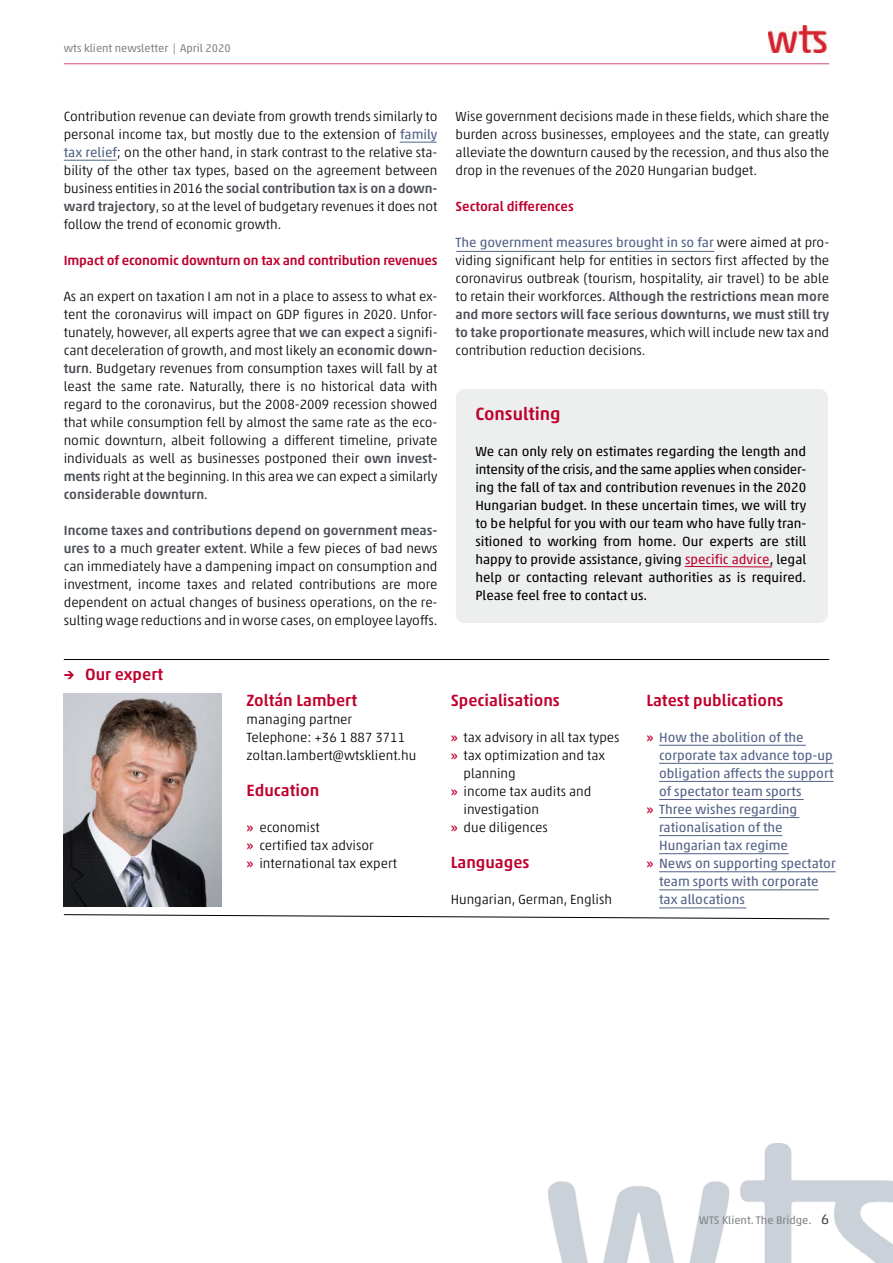
<style>
.page{position:relative;width:893px;height:1263px;background:#fff}
.page>*{position:absolute;margin:0;border:0;box-sizing:border-box;transform-origin:0 0}
.t1{font:500 18px "Akko Rounded Pro";color:#bf002d}
.t2{font:500 16.5px "Akko Pro";color:#bf002d}
.t3{font:300 13.5px/18px "Akko Pro";color:#000;text-align:justify}
.t4{font:13.5px/18px "Akko Pro";color:#000;text-align:justify}
.t5{font:13.5px "Akko Pro";color:#526185}
.t6{font:500 13.5px "Akko Pro";letter-spacing:-.01em;color:#bf002d}
.t7{font:11.25px "Akko Pro";color:#83858a}
.s1{font-weight:400;color:#526185}
.s2{font-weight:500;color:#4e5157}
.s3{color:#bf002d}
.s4{font-weight:500;color:#bf002d}
.s5{font-size:14.25px;color:#4e5157}
</style>
<div class="page">
<hr style="left:64px;top:64px;width:765px;height:1px;background:#d24d6c">
<img style="left:769px;top:26px;width:59px;height:27px">
<img style="left:549px;top:1144px;width:344px;height:119px">
<hr style="left:400px;top:142px;width:37px;height:1px;background:#526185">
<hr style="left:64px;top:160px;width:53px;height:1px;background:#526185">
<hr style="left:456px;top:251px;width:258px;height:1px;background:#526185">
<div style="left:456px;top:389px;width:372px;height:234px;background:#edeeee;border-radius:9px"></div>
<svg style="left:684px;top:566px;width:88px;height:2px"></svg>
<hr style="left:64px;top:659px;width:765px;height:1px;background:#000">
<svg style="left:63px;top:914px;width:767px;height:5px"></svg>
<img style="left:64px;top:693px;width:157px;height:213px">
<hr style="left:659px;top:745px;width:147px;height:1px;background:#526185">
<hr style="left:659px;top:763px;width:174px;height:1px;background:#526185">
<hr style="left:659px;top:781px;width:174px;height:1px;background:#526185">
<hr style="left:659px;top:799px;width:145px;height:1px;background:#526185">
<hr style="left:659px;top:817px;width:140px;height:1px;background:#526185">
<hr style="left:659px;top:835px;width:123px;height:1px;background:#526185">
<hr style="left:659px;top:871px;width:177px;height:1px;background:#526185">
<hr style="left:659px;top:889px;width:160px;height:1px;background:#526185">
<hr style="left:659px;top:907px;width:87px;height:1px;background:#526185">
<hr style="left:659px;top:853px;width:130px;height:1px;background:#526185">
<p class="t7" style="left:64px;top:45px;width:169px">wts klient newsletter | April 2020</p>
<p class="t3" style="left:64px;top:109px;width:375px">Contribution revenue can deviate from growth trends similarly to personal income tax, but mostly due to the extension of <span class="s1">family tax relief</span>; on the other hand, in stark contrast to the relative sta&shy;bility of the other tax types, based on the agreement between business entities in 2016 the <span class="s2">social contribution tax is on a down&shy;ward trajectory</span>, so at the level of budgetary revenues it does not follow the trend of economic growth.</p>
<p class="t6" style="left:64px;top:256px;width:375px">Impact of economic downturn on tax and contribution revenues</p>
<p class="t3" style="left:64px;top:289px;width:375px">As an expert on taxation I am not in a place to assess to what ex&shy;tent the coronavirus will impact on GDP figures in 2020. Unfor&shy;tunately, however, all experts agree that <span class="s2">we can expect</span> a signifi&shy;cant deceleration of growth, and most likely <span class="s2">an economic down&shy;turn</span>. Budgetary revenues from consumption taxes will fall by at least the same rate. Naturally, there is no historical data with regard to the coronavirus, but the 2008-2009 recession showed that while consumption fell by almost the same rate as the eco&shy;nomic downturn, albeit following a different timeline, private individuals as well as businesses postponed their <span class="s2">own invest&shy;ments</span> right at the beginning. In this area we can expect a similarly <span class="s2">considerable downturn</span>.</p>
<p class="t3" style="left:64px;top:523px;width:375px"><span class="s2">Income taxes and contributions depend on government meas&shy;ures to a</span> much <span class="s2">greater extent</span>. While a few pieces of bad news can immediately have a dampening impact on consumption and investment, income taxes and related contributions are more dependent on actual changes of business operations, on the re&shy;sulting wage reductions and in worse cases, on employee layoffs.</p>
<p class="t3" style="left:455px;top:109px;width:375px">Wise government decisions made in these fields, which share the burden across businesses, employees and the state, can greatly alleviate the downturn caused by the recession, and thus also the drop in the revenues of the 2020 Hungarian budget.</p>
<p class="t6" style="left:456px;top:202px;width:120px">Sectoral differences</p>
<p class="t3" style="left:455px;top:235px;width:375px"><span class="s1">The government measures brought in so far</span> were aimed at pro&shy;viding significant help for entities in sectors first affected by the coronavirus outbreak (tourism, hospitality, air travel) to be able to retain their workforces. <span class="s2">Although the restrictions mean more and more sectors will face serious downturns, we must still try to take proportionate measures</span>, which will include new tax and contribution reduction decisions.</p>
<h1 class="t1" style="left:475px;top:408px;width:87px">Consulting</h1>
<p class="t4" style="left:475px;top:444px;width:332px">We can only rely on estimates regarding the length and intensity of the crisis, and the same applies when consider&shy;ing the fall of tax and contribution revenues in the 2020<br>Hungarian budget. In these uncertain times, we will try to be helpful for you with our team who have fully tran&shy;sitioned to working from home. Our experts are still happy to provide assistance, giving <span class="s3">specific advice</span>, legal help or contacting relevant authorities as is required.<br>Please feel free to contact us.</p>
<p class="t2" style="left:64px;top:669px;width:101px">→ Our expert</p>
<p class="t2" style="left:247px;top:695px;width:112px">Zoltán Lambert</p>
<p class="t3" style="left:247px;top:711px;width:171px;text-align:left">managing partner<br>Telephone: +36 1 887 3711 zoltan.lambert@wtsklient.hu</p>
<p class="t2" style="left:247px;top:785px;width:74px">Education</p>
<p class="t3" style="left:247px;top:819px;width:152px;text-align:left"><span class="s4">»</span> economist<br><span class="s4">»</span> certified tax advisor<br><span class="s4">»</span> international tax expert</p>
<p class="t2" style="left:451px;top:695px;width:111px">Specialisations</p>
<p class="t3" style="left:451px;top:729px;width:170px"><span class="s4">»</span> tax advisory in all tax types</p>
<p class="t3" style="left:451px;top:747px;width:156px"><span class="s4">»</span> tax optimization and tax</p>
<p class="t3" style="left:463px;top:765px;width:54px">planning</p>
<p class="t3" style="left:451px;top:783px;width:142px"><span class="s4">»</span> income tax audits and</p>
<p class="t3" style="left:463px;top:801px;width:77px">investigation</p>
<p class="t3" style="left:451px;top:819px;width:99px"><span class="s4">»</span> due diligences</p>
<p class="t2" style="left:451px;top:857px;width:80px">Languages</p>
<p class="t3" style="left:451px;top:891px;width:163px">Hungarian, German, English</p>
<p class="t2" style="left:646px;top:695px;width:139px">Latest publications</p>
<p class="t5" style="left:646px;top:733px;width:159px"><span class="s4">»</span> How the abolition of the</p>
<p class="t5" style="left:659px;top:751px;width:175px">corporate tax advance top-up</p>
<p class="t5" style="left:659px;top:769px;width:176px">obligation affects the support</p>
<p class="t5" style="left:659px;top:787px;width:144px">of spectator team sports</p>
<p class="t5" style="left:646px;top:805px;width:152px"><span class="s4">»</span> Three wishes regarding</p>
<p class="t5" style="left:659px;top:823px;width:125px">rationalisation of the</p>
<p class="t5" style="left:659px;top:841px;width:130px">Hungarian tax regime</p>
<p class="t5" style="left:646px;top:859px;width:191px"><span class="s4">»</span> News on supporting spectator</p>
<p class="t5" style="left:659px;top:877px;width:161px">team sports with corporate</p>
<p class="t5" style="left:659px;top:895px;width:87px">tax allocations</p>
<p class="t7" style="left:699px;top:1216px;width:131px">WTS Klient. The Bridge. <span class="s5">6</span></p>
</div>
